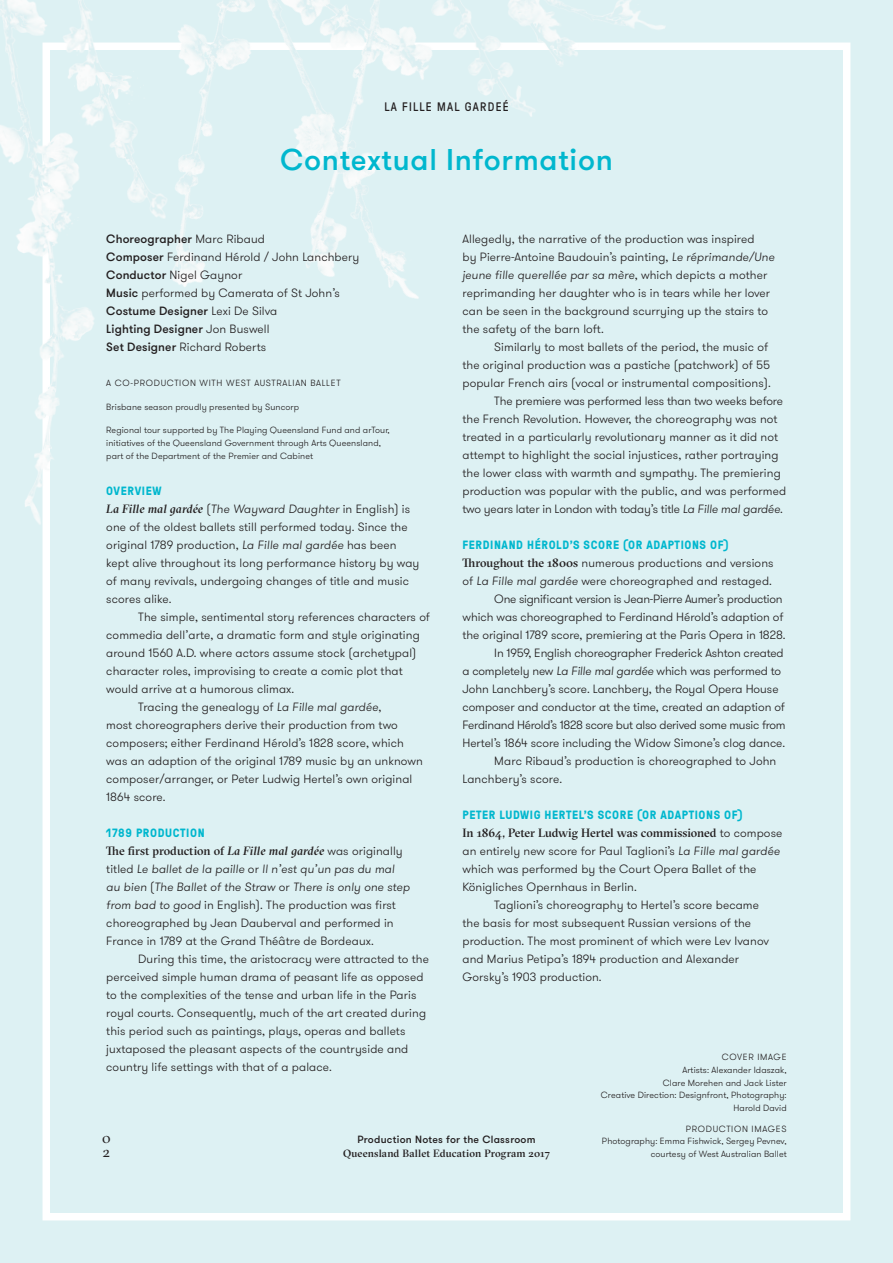
<style>
.page{position:relative;width:893px;height:1263px;background:#ddf1f3}
.page>*{position:absolute;margin:0;border:0;box-sizing:border-box;transform-origin:0 0}
.Page_Title{font:500 30px "GT Walsheim";letter-spacing:.025em;color:#00b7ce}
.t1{font:15px/13.6px "GT Sectra Fine";color:#231f20}
.t2{font:12.3px "GT Pressura";letter-spacing:.1em;color:#231f20}
.Body_Copy{font:300 12px/18px "GT Walsheim";letter-spacing:.01em;color:#231f20}
.Body_Copy-2{font:300 12px/18px "GT Walsheim";letter-spacing:-.01em;color:#231f20}
.Subtitle{font:700 12px "GT Pressura";letter-spacing:.05em;color:#00b7ce}
.Body_Copy-3{font:500 12px "GT Walsheim";letter-spacing:.01em;color:#231f20}
.t3{font:500 10.5px "GT Sectra Fine";letter-spacing:.01em;color:#231f20}
.t4{font:500 10.5px "GT Walsheim";letter-spacing:.025em;color:#231f20}
.Body_Copy-4{font:300 9px/12.8px "GT Walsheim";letter-spacing:.01em;color:#231f20;text-align:right}
.Body_Copy-5{font:300 9px "GT Walsheim";letter-spacing:.075em;color:#231f20}
.s1{font-weight:300}
.s2{font-weight:500}
.s3{font-family:"GT Sectra Fine";font-weight:500;font-style:italic}
.s4{font-style:italic}
.s5{font-family:"GT Sectra Fine";font-weight:500}
</style>
<div class="page">
<div style="left:43px;top:43px;width:807px;height:1177px;border:8px solid #fff"></div>
<img style="left:265px;top:0;width:154px;height:299px">
<img style="left:0;top:0;width:81px;height:557px">
<img style="left:42px;top:0;width:223px;height:337px">
<img style="left:543px;top:0;width:124px;height:65px">
<img style="left:412px;top:0;width:131px;height:117px">
<p class="t2" style="left:384px;top:98px;width:126px">LA FILLE MAL GARDEÉ</p>
<p class="Page_Title" style="left:280px;top:141px;width:334px">Contextual Information</p>
<p class="Body_Copy-3" style="left:106px;top:231px;width:160px">Choreographer <span class="s1">Marc Ribaud</span></p>
<p class="Body_Copy" style="left:106px;top:248px;width:255px"><span class="s2">Composer</span> Ferdinand Hérold / John Lanchbery</p>
<p class="Body_Copy" style="left:106px;top:266px;width:137px"><span class="s2">Conductor</span> Nigel Gaynor</p>
<p class="Body_Copy" style="left:106px;top:284px;width:235px"><span class="s2">Music</span> performed by Camerata of St John’s</p>
<p class="Body_Copy-3" style="left:106px;top:303px;width:173px">Costume Designer <span class="s1">Lexi De Silva</span></p>
<p class="Body_Copy-3" style="left:106px;top:321px;width:165px">Lighting Designer <span class="s1">Jon Buswell</span></p>
<p class="Body_Copy" style="left:106px;top:338px;width:161px"><span class="s2">Set Designer</span> Richard Roberts</p>
<p class="Body_Copy-5" style="left:106px;top:377px;width:236px">A CO-PRODUCTION WITH WEST AUSTRALIAN BALLET</p>
<p class="Body_Copy-4" style="left:106px;top:400px;width:194px">Brisbane season proudly presented by Suncorp</p>
<p class="Body_Copy-4" style="left:106px;top:424px;width:285px;text-align:left">Regional tour supported by The Playing Queensland Fund and arTour, initiatives of the Queensland Government through Arts Queensland, part of the Department of the Premier and Cabinet</p>
<p class="Subtitle" style="left:106px;top:482px;width:57px">OVERVIEW</p>
<p class="Body_Copy" style="left:106px;top:500px;width:315px"><span class="s3">La Fille mal gardée</span> (<span class="s4">The Wayward Daughter</span> in English) is one of the oldest ballets still performed today. Since the original 1789 production, <span class="s4">La Fille mal gardée</span> has been kept alive throughout its long performance history by way of many revivals, undergoing changes of title and music scores alike.</p>
<p class="Body_Copy" style="left:106px;top:608px;width:325px;text-indent:32px">The simple, sentimental story references characters of commedia dell’arte, a dramatic form and style originating around 1560 A.D. where actors assume stock (archetypal) character roles, improvising to create a comic plot that would arrive at a humorous climax.</p>
<p class="Body_Copy" style="left:106px;top:698px;width:318px;text-indent:32px">Tracing the genealogy of <span class="s4">La Fille mal gardée</span>,<br>most choreographers derive their production from two composers; either Ferdinand Hérold’s 1828 score, which was an adaption of the original 1789 music by an unknown composer/arranger, or Peter Ludwig Hertel’s own original 1864 score.</p>
<p class="Subtitle" style="left:106px;top:824px;width:100px">1789 PRODUCTION</p>
<p class="Body_Copy" style="left:106px;top:842px;width:305px"><span class="s5">The first production of</span> <span class="s3">La Fille mal gardée</span> was originally titled <span class="s4">Le ballet de la paille</span> or <span class="s4">ll n’est qu’un pas du mal au bien</span> (<span class="s4">The Ballet of the Straw</span> or <span class="s4">There is only one step from bad to good</span> in English). The production was first choreographed by Jean Dauberval and performed in France in 1789 at the Grand Théâtre de Bordeaux.</p>
<p class="Body_Copy" style="left:106px;top:950px;width:324px;text-indent:32px">During this time, the aristocracy were attracted to the perceived simple human drama of peasant life as opposed to the complexities of the tense and urban life in the Paris royal courts. Consequently, much of the art created during this period such as paintings, plays, operas and ballets juxtaposed the pleasant aspects of the countryside and country life settings with that of a palace.</p>
<p class="Body_Copy" style="left:462px;top:230px;width:314px">Allegedly, the narrative of the production was inspired<br>by Pierre-Antoine Baudouin’s painting, <span class="s4">Le réprimande/Une jeune fille querellée par sa mère</span>, which depicts a mother reprimanding her daughter who is in tears while her lover can be seen in the background scurrying up the stairs to the safety of the barn loft.</p>
<p class="Body_Copy" style="left:462px;top:338px;width:310px;text-indent:32px">Similarly to most ballets of the period, the music of the original production was a pastiche (patchwork) of 55 popular French airs (vocal or instrumental compositions).</p>
<p class="Body_Copy" style="left:462px;top:392px;width:325px;text-indent:32px">The premiere was performed less than two weeks before the French Revolution. However, the choreography was not treated in a particularly revolutionary manner as it did not attempt to highlight the social injustices, rather portraying the lower class with warmth and sympathy. The premiering production was popular with the public, and was performed two years later in London with today’s title <span class="s4">La Fille mal gardée</span>.</p>
<p class="Subtitle" style="left:462px;top:536px;width:267px">FERDINAND HÉROLD’S SCORE (OR ADAPTIONS OF)</p>
<p class="Body_Copy" style="left:462px;top:554px;width:313px"><span class="s5">Throughout the 1800s</span> numerous productions and versions of <span class="s4">La Fille mal gardée</span> were choreographed and restaged.</p>
<p class="Body_Copy" style="left:462px;top:590px;width:325px;text-indent:32px">One significant version is Jean-Pierre Aumer’s production which was choreographed to Ferdinand Hérold’s adaption of the original 1789 score, premiering at the Paris Opera in 1828.</p>
<p class="Body_Copy-2" style="left:462px;top:644px;width:325px;text-indent:32px">In 1959, English choreographer Frederick Ashton created a completely new <span class="s4">La Fille mal gardée</span> which was performed to John Lanchbery’s score. Lanchbery, the Royal Opera House composer and conductor at the time, created an adaption of Ferdinand Hérold’s 1828 score but also derived some music from Hertel’s 1864 score including the Widow Simone’s clog dance.</p>
<p class="Body_Copy" style="left:462px;top:752px;width:315px;text-indent:32px">Marc Ribaud’s production is choreographed to John<br>Lanchbery’s score.</p>
<p class="Subtitle" style="left:462px;top:806px;width:282px">PETER LUDWIG HERTEL’S SCORE (OR ADAPTIONS OF)</p>
<p class="Body_Copy" style="left:462px;top:824px;width:321px"><span class="s5">In 1864, Peter Ludwig Hertel was commissioned</span> to compose an entirely new score for Paul Taglioni’s <span class="s4">La Fille mal gardée </span>which was performed by the Court Opera Ballet of the Königliches Opernhaus in Berlin.</p>
<p class="Body_Copy" style="left:462px;top:896px;width:308px;text-indent:32px">Taglioni’s choreography to Hertel’s score became the basis for most subsequent Russian versions of the production. The most prominent of which were Lev Ivanov and Marius Petipa’s 1894 production and Alexander Gorsky’s 1903 production.</p>
<p class="Body_Copy-5" style="left:722px;top:1051px;width:66px">COVER IMAGE</p>
<p class="Body_Copy-4" style="left:601px;top:1063px;width:187px">Artists: Alexander Idaszak,<br>Clare Morehen and Jack Lister<br>Creative Direction: Designfront, Photography:<br>Harold David</p>
<p class="Body_Copy-5" style="left:686px;top:1123px;width:102px">PRODUCTION IMAGES</p>
<p class="Body_Copy-4" style="left:602px;top:1135px;width:186px">Photography: Emma Fishwick, Sergey Pevnev, courtesy of West Australian Ballet</p>
<p class="t1" style="left:102px;top:1131px;width:10px">0<br>0</p>
<p class="t4" style="left:357px;top:1133px;width:180px">Production Notes for the Classroom</p>
<p class="t3" style="left:343px;top:1146px;width:208px">Queensland Ballet Education Program 2017</p>
</div>
